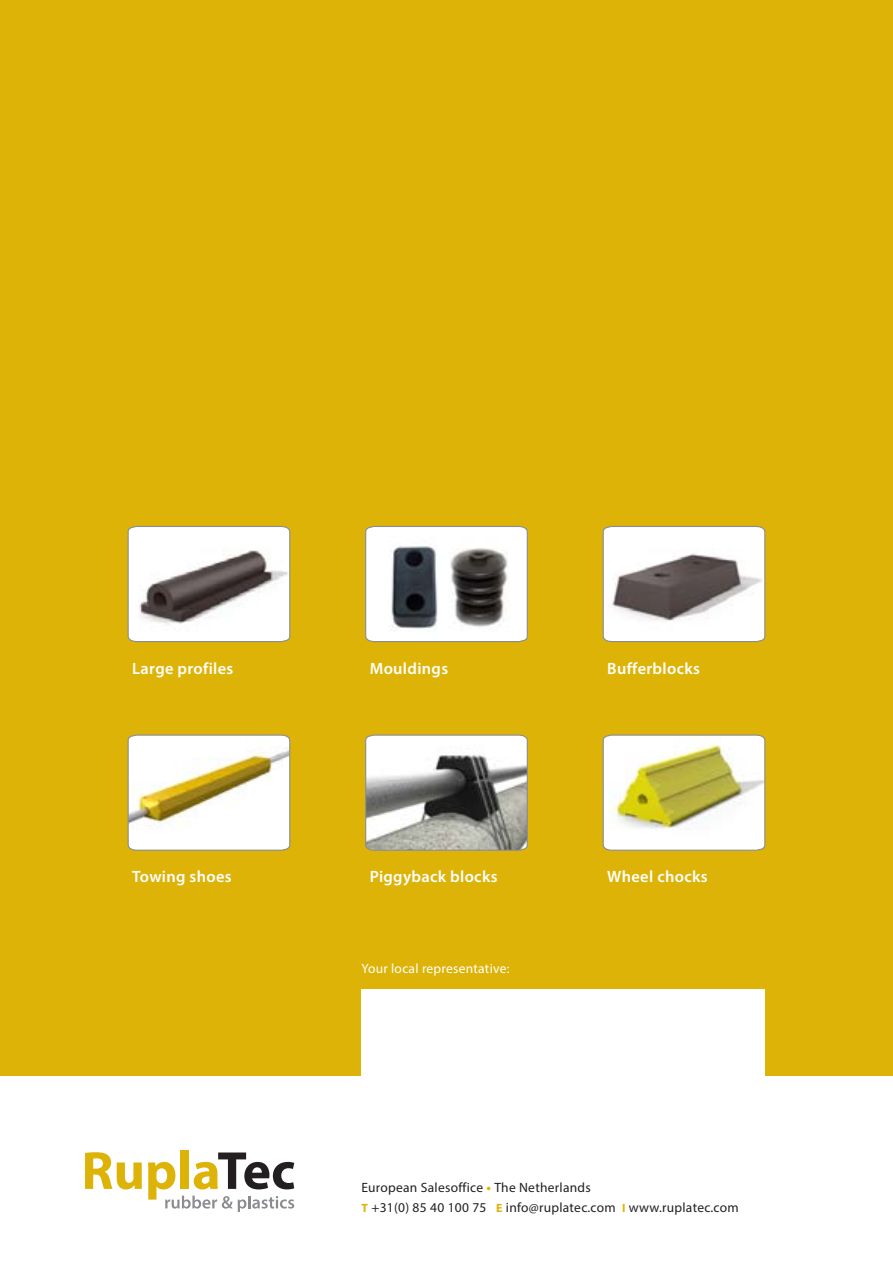
<style>
.page{position:relative;width:893px;height:1263px;background:#fff}
.page>*{position:absolute;margin:0;border:0;box-sizing:border-box;transform-origin:0 0}
.t1{font:600 16.35px "Myriad Pro";letter-spacing:.02em;color:#fff}
.t2{font:13.5px/19.5px "Myriad Pro";letter-spacing:.02em;color:#231f20}
.t3{font:13.5px "Myriad Pro";letter-spacing:.02em;color:#fff}
.s1{font-weight:700;color:#deb308}
.s2{font-weight:700;font-size:12px;color:#deb308}
</style>
<div class="page">
<div style="left:0;top:0;width:893px;height:1076px;background:#deb308"></div>
<div style="left:361px;top:989px;width:404px;height:117px;background:#fff"></div>
<svg style="left:85px;top:1152px;width:57px;height:37px"></svg>
<div style="left:181px;top:1150px;width:8px;height:39px;background:#deb308"></div>
<svg style="left:148px;top:1152px;width:146px;height:60px"></svg>
<svg style="left:127px;top:734px;width:164px;height:117px"></svg>
<svg style="left:365px;top:734px;width:163px;height:117px"></svg>
<svg style="left:602px;top:734px;width:164px;height:117px"></svg>
<svg style="left:602px;top:525px;width:164px;height:118px"></svg>
<svg style="left:365px;top:525px;width:163px;height:118px"></svg>
<svg style="left:127px;top:525px;width:164px;height:118px"></svg>
<p class="t1" style="left:132px;top:658px;width:103px">Large profiles</p>
<p class="t1" style="left:370px;top:658px;width:80px">Mouldings</p>
<p class="t1" style="left:607px;top:658px;width:94px">Bufferblocks</p>
<p class="t1" style="left:132px;top:866px;width:101px">Towing shoes</p>
<p class="t1" style="left:370px;top:866px;width:129px">Piggyback blocks</p>
<p class="t1" style="left:607px;top:866px;width:102px">Wheel chocks</p>
<p class="t3" style="left:361px;top:960px;width:150px">Your local representative:</p>
<p class="t2" style="left:361px;top:1178px;width:379px">European Salesoffice <span class="s1">•</span> The Netherlands<br><span class="s2">T</span> +31(0) 85 40 100 75 <span class="s2">E</span> info@ruplatec.com <span class="s2">I</span> www.ruplatec.com</p>
</div>
